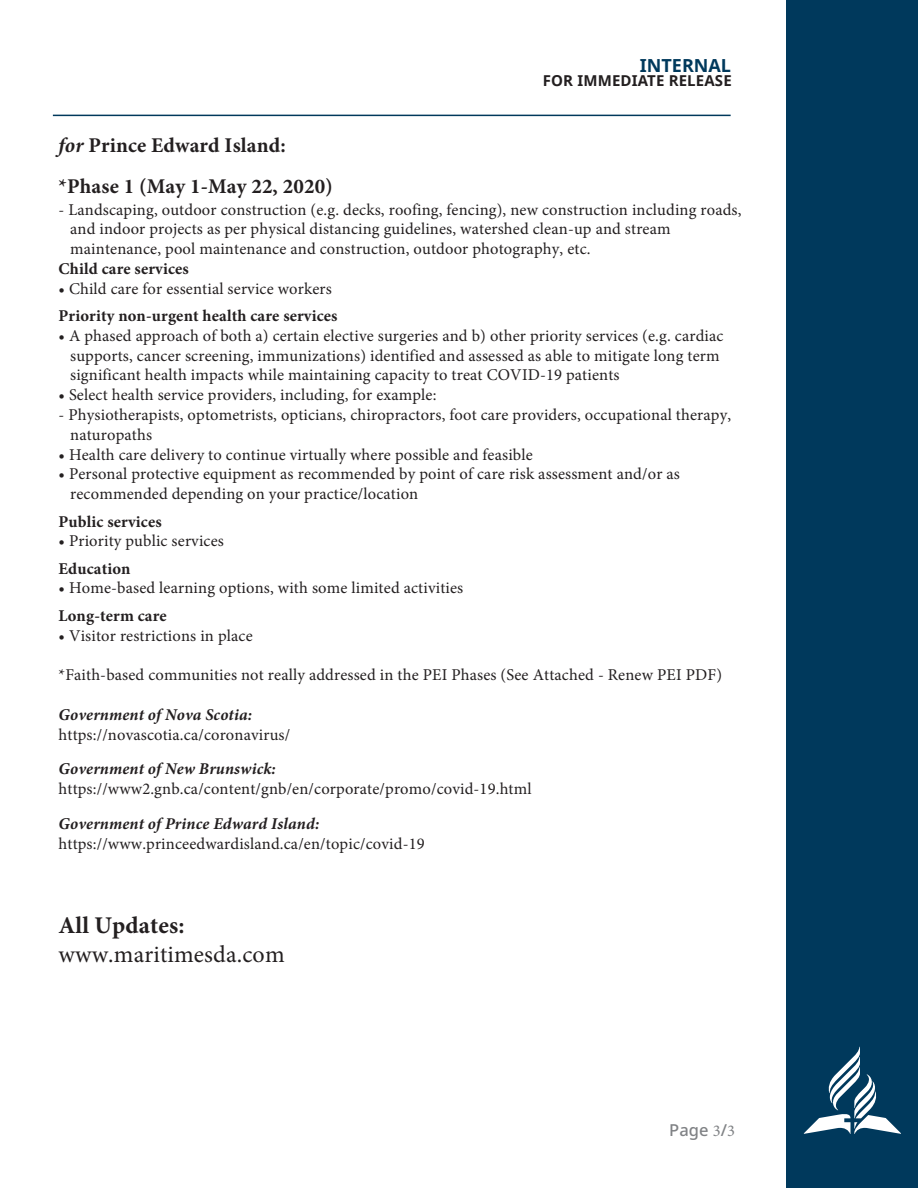
<style>
.page{position:relative;width:918px;height:1188px;background:#fff}
.page>*{position:absolute;margin:0;border:0;box-sizing:border-box;transform-origin:0 0}
.t1{font:24px "Minion Pro";letter-spacing:.005em;color:#231f20}
.t2{font:700 24px "Minion Pro";letter-spacing:.005em;color:#231f20}
.t3{font:700 21px/40.2px "Minion Pro";letter-spacing:.005em;color:#231f20}
.t4{font:700 18px "Noto Sans";color:#00395c}
.t5{font:16.5px/19.8px "Minion Pro";letter-spacing:.01em;color:#231f20}
.t6{font:700 16.5px "Minion Pro";letter-spacing:.01em;color:#231f20}
.t7{font:italic 700 16.5px "Minion Pro";letter-spacing:.01em;color:#231f20}
.t8{font:500 16.5px "Noto Sans";color:#808285}
.t9{font:700 15px "Noto Sans";letter-spacing:.01em;color:#231f20}
.s1{font-style:italic}
.s2{font-family:"Minion Pro";font-weight:400}
</style>
<div class="page">
<div style="left:787px;top:0;width:131px;height:1188px;background:#00395c"></div>
<svg style="left:804px;top:1047px;width:97px;height:87px"></svg>
<hr style="left:53px;top:115px;width:678px;height:1px;background:#00395c">
<p class="t4" style="left:640px;top:53px;width:93px">INTERNAL</p>
<p class="t9" style="left:543px;top:70px;width:190px">FOR IMMEDIATE RELEASE</p>
<p class="t3" style="left:59px;top:125px;width:276px"><span class="s1">for</span> Prince Edward Island: *Phase 1 (May 1-May 22, 2020)</p>
<p class="t5" style="left:70px;top:199px;width:673px;text-indent:-12px">- Landscaping, outdoor construction (e.g. decks, roofing, fencing), new construction including roads, and indoor projects as per physical distancing guidelines, watershed clean-up and stream maintenance, pool maintenance and construction, outdoor photography, etc.</p>
<p class="t6" style="left:59px;top:257px;width:132px">Child care services</p>
<p class="t5" style="left:59px;top:279px;width:275px">• Child care for essential service workers</p>
<p class="t6" style="left:59px;top:304px;width:281px">Priority non-urgent health care services</p>
<p class="t5" style="left:70px;top:326px;width:655px;text-indent:-12px">• A phased approach of both a) certain elective surgeries and b) other priority services (e.g. cardiac supports, cancer screening, immunizations) identified and assessed as able to mitigate long term significant health impacts while maintaining capacity to treat COVID-19 patients</p>
<p class="t5" style="left:59px;top:385px;width:380px">• Select health service providers, including, for example:</p>
<p class="t5" style="left:70px;top:405px;width:662px;text-indent:-12px">- Physiotherapists, optometrists, opticians, chiropractors, foot care providers, occupational therapy, naturopaths</p>
<p class="t5" style="left:59px;top:445px;width:476px">• Health care delivery to continue virtually where possible and feasible</p>
<p class="t5" style="left:70px;top:464px;width:611px;text-indent:-12px">• Personal protective equipment as recommended by point of care risk assessment and/or as recommended depending on your practice/location</p>
<p class="t6" style="left:59px;top:510px;width:105px">Public services</p>
<p class="t5" style="left:59px;top:531px;width:167px">• Priority public services</p>
<p class="t6" style="left:59px;top:557px;width:74px">Education</p>
<p class="t5" style="left:59px;top:578px;width:406px">• Home-based learning options, with some limited activities</p>
<p class="t6" style="left:59px;top:604px;width:110px">Long-term care</p>
<p class="t5" style="left:59px;top:625px;width:196px">• Visitor restrictions in place</p>
<p class="t5" style="left:59px;top:665px;width:665px">*Faith-based communities not really addressed in the PEI Phases (See Attached - Renew PEI PDF)</p>
<p class="t7" style="left:59px;top:703px;width:195px">Government of Nova Scotia:</p>
<p class="t5" style="left:59px;top:724px;width:233px">https://novascotia.ca/coronavirus/</p>
<p class="t7" style="left:59px;top:757px;width:219px">Government of New Brunswick:</p>
<p class="t5" style="left:59px;top:779px;width:475px">https://www2.gnb.ca/content/gnb/en/corporate/promo/covid-19.html</p>
<p class="t7" style="left:59px;top:812px;width:262px">Government of Prince Edward Island:</p>
<p class="t5" style="left:59px;top:834px;width:368px">https://www.princeedwardisland.ca/en/topic/covid-19</p>
<h1 class="t2" style="left:59px;top:909px;width:127px">All Updates:</h1>
<h1 class="t1" style="left:59px;top:938px;width:228px">www.maritimesda.com</h1>
<p class="t8" style="left:669px;top:1118px;width:67px">Page <span class="s2">3</span>/<span class="s2">3</span></p>
</div>
